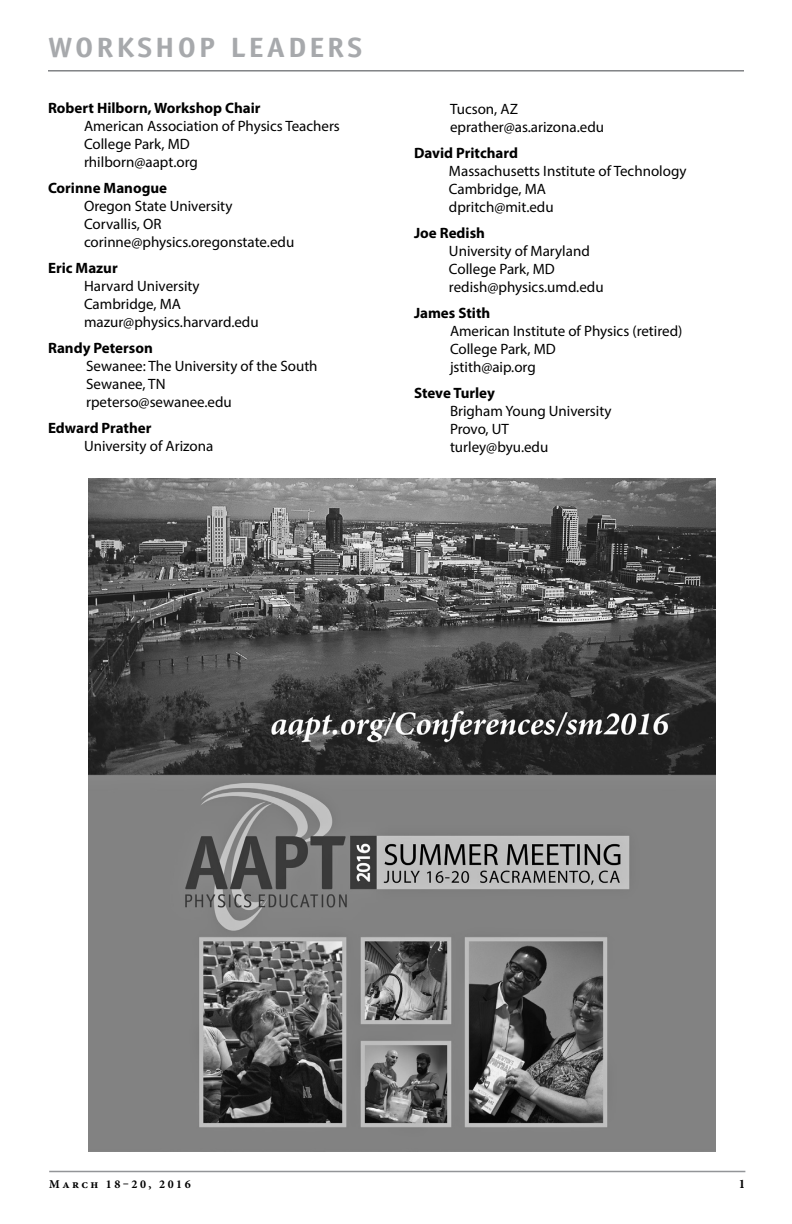
<style>
.page{position:relative;width:792px;height:1224px;background:#fff}
.page>*{position:absolute;margin:0;border:0;box-sizing:border-box;transform-origin:0 0}
.t1{font:700 28px "Officina Sans";letter-spacing:.1em;color:#a7a9ac;scale:1.1 1}
.t2{font:15px/18px "Myriad Pro";color:#000}
.t3{font:700 15px "Myriad Pro";color:#000}
.t4{font:700 13px "Minion Pro";color:#000}
.t5{font:700 12px "Minion Pro";letter-spacing:.21em;color:#000}
</style>
<div class="page">
<hr style="left:49px;top:1171px;width:696px;height:1px;background:#939598">
<hr style="left:48px;top:70px;width:696px;height:2px;background:#808285">
<img style="left:89px;top:479px;width:626px;height:672px">
<h1 class="t1" style="left:48px;top:30px;width:287px">WORKSHOP LEADERS</h1>
<p class="t3" style="left:48px;top:98px;width:214px">Robert Hilborn, Workshop Chair</p>
<p class="t2" style="left:84px;top:117px;width:257px">American Association of Physics Teachers<br>College Park, MD<br>rhilborn@aapt.org</p>
<p class="t3" style="left:48px;top:178px;width:121px">Corinne Manogue</p>
<p class="t2" style="left:84px;top:197px;width:212px">Oregon State University<br>Corvallis, OR corinne@physics.oregonstate.edu</p>
<p class="t3" style="left:48px;top:258px;width:71px">Eric Mazur</p>
<p class="t2" style="left:84px;top:277px;width:176px">Harvard University<br>Cambridge, MA mazur@physics.harvard.edu</p>
<p class="t3" style="left:48px;top:338px;width:106px">Randy Peterson</p>
<p class="t2" style="left:86px;top:357px;width:233px">Sewanee: The University of the South<br>Sewanee, TN<br>rpeterso@sewanee.edu</p>
<p class="t3" style="left:48px;top:418px;width:105px">Edward Prather</p>
<p class="t2" style="left:84px;top:437px;width:131px">University of Arizona</p>
<p class="t2" style="left:450px;top:100px;width:156px">Tucson, AZ eprather@as.arizona.edu</p>
<p class="t3" style="left:414px;top:144px;width:106px">David Pritchard</p>
<p class="t2" style="left:449px;top:162px;width:239px">Massachusetts Institute of Technology<br>Cambridge, MA<br>dpritch@mit.edu</p>
<p class="t3" style="left:414px;top:224px;width:72px">Joe Redish</p>
<p class="t2" style="left:449px;top:242px;width:156px">University of Maryland<br>College Park, MD redish@physics.umd.edu</p>
<p class="t3" style="left:414px;top:304px;width:78px">James Stith</p>
<p class="t2" style="left:450px;top:322px;width:234px">American Institute of Physics (retired)<br>College Park, MD<br>jstith@aip.org</p>
<p class="t3" style="left:414px;top:384px;width:82px">Steve Turley</p>
<p class="t2" style="left:450px;top:402px;width:163px">Brigham Young University<br>Provo, UT<br>turley@byu.edu</p>
<p class="t5" style="left:49px;top:1176px;width:143px">March 18–20, 2016</p>
<p class="t4" style="left:739px;top:1175px;width:8px">1</p>
</div>
